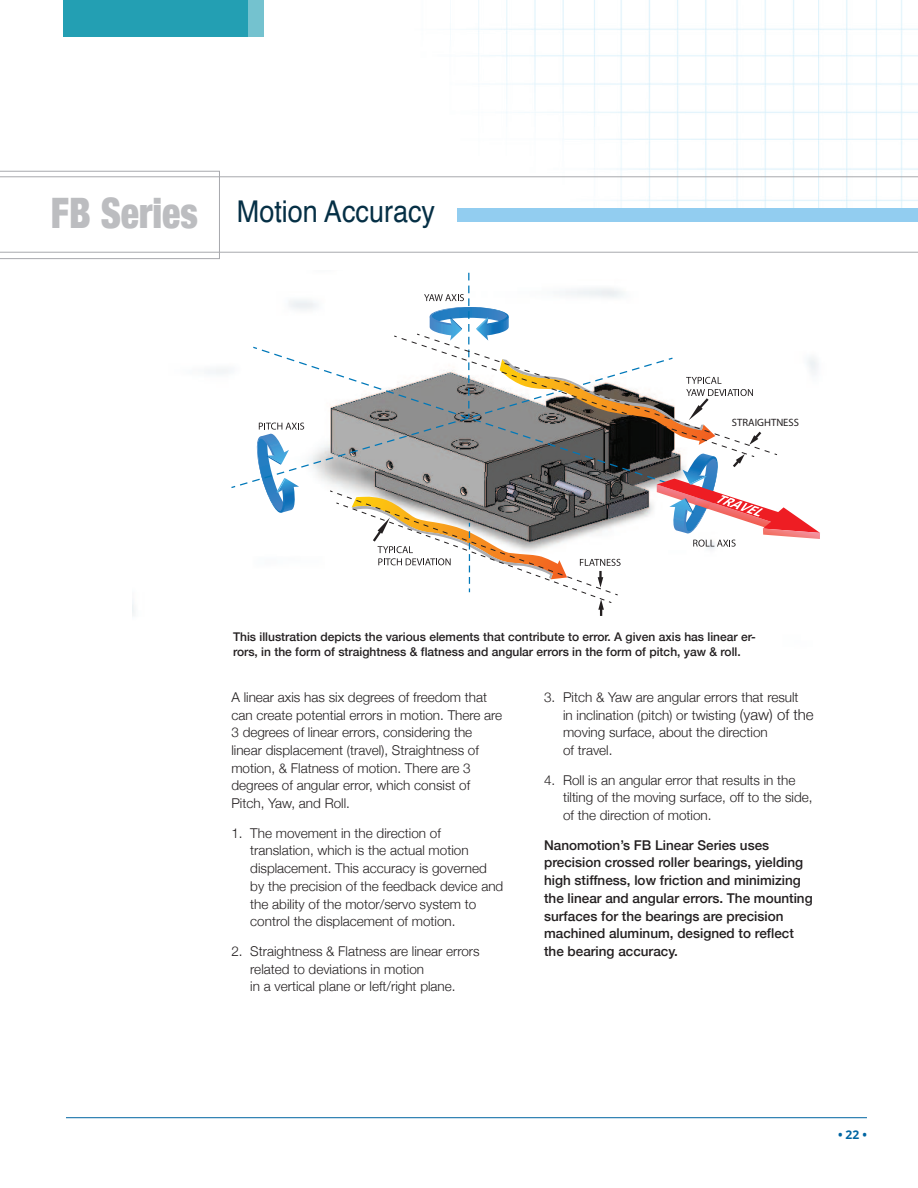
<style>
.page{position:relative;width:918px;height:1188px;background:#fff}
.page>*{position:absolute;margin:0;border:0;box-sizing:border-box;transform-origin:0 0}
.t1{font:900 condensed 42px "Helvetica Neue";color:#bcbdc0;scale:.9 1}
.t2{font:30px "Helvetica";color:#052f45;scale:.9 1}
.t3{font:300 13.5px/17.7px "Helvetica Neue";color:#231f20}
.t4{font:500 13.5px/17.7px "Helvetica Neue";color:#231f20}
.t5{font:500 12px/15px "Helvetica Neue";color:#231f20}
.t6{font:700 12px "Open Sans";color:#0065a2}
.t7{font:10.65px "Myriad Pro";color:#231f20}
.s1{font-size:15px}
</style>
<div class="page">
<img style="left:0;top:0;width:918px;height:208px">
<div style="left:255px;top:208px;width:663px;height:14px;background:#92cdf0"></div>
<svg style="left:0;top:171px;width:220px;height:88px"></svg>
<hr style="left:0;top:176px;width:918px;height:1px;background:#a8a9ad">
<hr style="left:0;top:252px;width:918px;height:1px;background:#a8a9ad">
<div style="left:235px;top:198px;width:222px;height:43px;background:#fff"></div>
<svg style="left:253px;top:346px;width:29px;height:12px"></svg>
<svg style="left:231px;top:423px;width:68px;height:90px"></svg>
<svg style="left:263px;top:358px;width:66px;height:121px"></svg>
<svg style="left:329px;top:273px;width:491px;height:343px"></svg>
<hr style="left:66px;top:1117px;width:801px;height:1px;background:#0065a2">
<div style="left:64px;top:0;width:200px;height:36px;background:#239fb3"></div>
<div style="left:248px;top:0;width:29px;height:36px;background:#fff;opacity:.37"></div>
<p class="t1" style="left:51px;top:187px;width:165px">FB Series</p>
<p class="t2" style="left:237px;top:199px;width:222px">Motion Accuracy</p>
<p class="t7" style="left:732px;top:417px;width:69px">STRAIGHTNESS</p>
<p class="t5" style="left:233px;top:629px;width:524px">This illustration depicts the various elements that contribute to error. A given axis has linear er&shy;rors, in the form of straightness &amp; flatness and angular errors in the form of pitch, yaw &amp; roll.</p>
<p class="t3" style="left:231px;top:688px;width:272px">A linear axis has six degrees of freedom that can create potential errors in motion. There are 3 degrees of linear errors, considering the linear displacement (travel), Straightness of motion, &amp; Flatness of motion. There are 3 degrees of angular error, which consist of Pitch, Yaw, and Roll.</p>
<p class="t3" style="left:250px;top:824px;width:255px;text-indent:-19px">1. The movement in the direction of translation, which is the actual motion displacement. This accuracy is governed by the precision of the feedback device and the ability of the motor/servo system to control the displacement of motion.</p>
<p class="t3" style="left:250px;top:942px;width:231px;text-indent:-19px">2. Straightness &amp; Flatness are linear errors related to deviations in motion<br>in a vertical plane or left/right plane.</p>
<p class="t3" style="left:563px;top:688px;width:252px;text-indent:-19px">3. Pitch &amp; Yaw are angular errors that result<br>in inclination (pitch) or twisting <span class="s1">(yaw) of the </span>moving surface, about the direction<br>of travel.</p>
<p class="t3" style="left:563px;top:771px;width:251px;text-indent:-19px">4. Roll is an angular error that results in the tilting of the moving surface, off to the side, of the direction of motion.</p>
<p class="t4" style="left:544px;top:836px;width:270px">Nanomotion’s FB Linear Series uses precision crossed roller bearings, yielding high stiffness, low friction and minimizing the linear and angular errors. The mounting surfaces for the bearings are precision machined aluminum, designed to reflect the bearing accuracy.</p>
<p class="t6" style="left:838px;top:1127px;width:30px">• 22 •</p>
</div>
